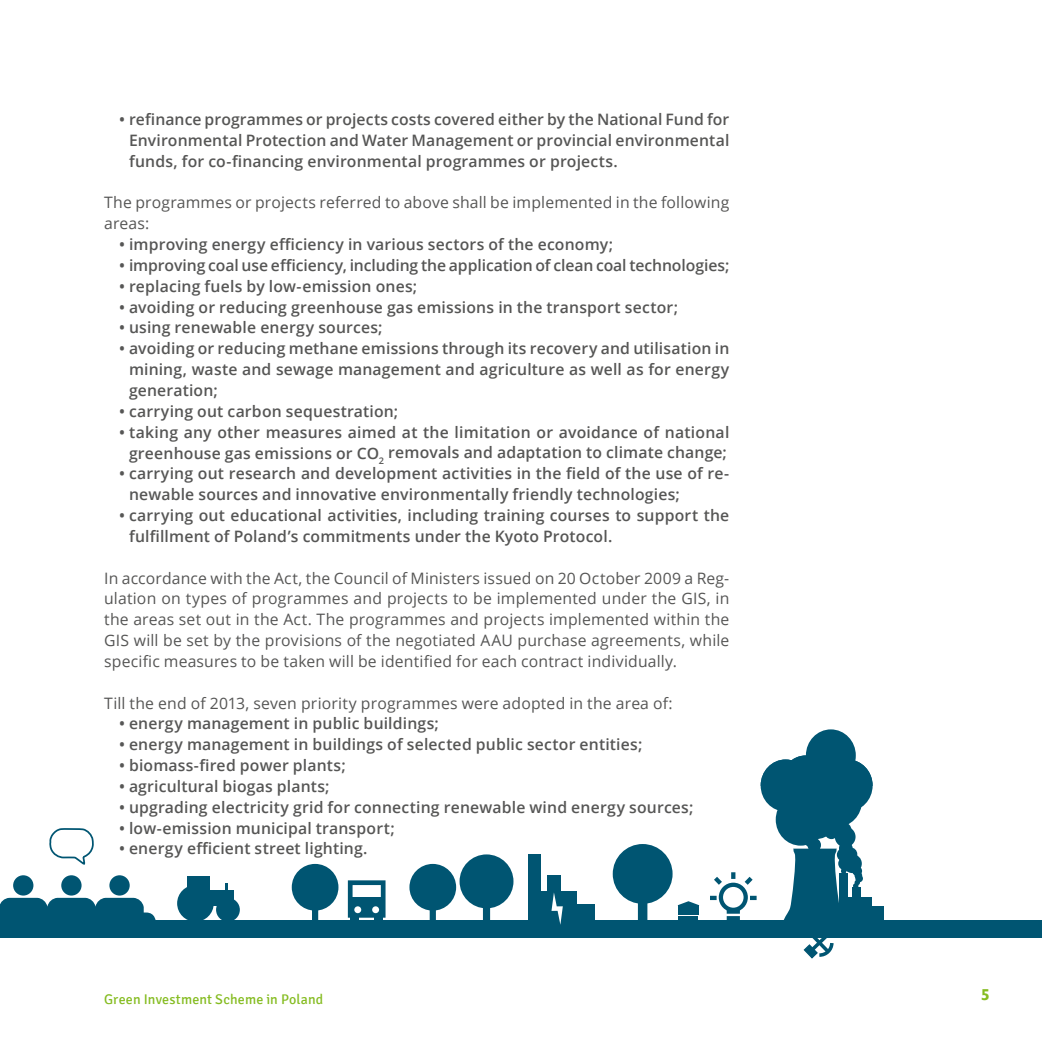
<style>
.page{position:relative;width:1042px;height:1042px;background:#fff}
.page>*{position:absolute;margin:0;border:0;box-sizing:border-box;transform-origin:0 0}
.t1{font:600 15.75px/20.8px "Open Sans";letter-spacing:.01em;color:#565655;text-align:justify}
.t2{font:15.75px/20.8px "Open Sans";letter-spacing:.01em;color:#565655}
.t3{font:700 15.75px "Humanst 521 EU";color:#85bc21}
.t4{font:14px "Signika";letter-spacing:.01em;color:#85bc21}
</style>
<div class="page">
<div style="left:348px;top:897px;width:37px;height:19px;background:#005572"></div>
<div style="left:350px;top:915px;width:8px;height:8px;background:#005572"></div>
<div style="left:375px;top:915px;width:8px;height:8px;background:#005572"></div>
<div style="left:348px;top:880px;width:37px;height:37px;border:5px solid #005572"></div>
<div style="left:354px;top:906px;width:7px;height:7px;background:#fff;border-radius:50%"></div>
<div style="left:372px;top:906px;width:7px;height:7px;background:#fff;border-radius:50%"></div>
<hr style="left:678px;top:916px;width:20px;height:4px;background:#005572">
<div style="left:685px;top:905px;width:6px;height:10px;background:#005572"></div>
<div style="left:692px;top:905px;width:6px;height:10px;background:#005572"></div>
<div style="left:678px;top:905px;width:6px;height:10px;background:#005572"></div>
<svg style="left:678px;top:901px;width:21px;height:4px"></svg>
<div style="left:0;top:920px;width:1042px;height:18px;background:#005572"></div>
<div style="left:459px;top:854px;width:54px;height:54px;background:#005572;border-radius:50%"></div>
<div style="left:483px;top:881px;width:7px;height:44px;background:#005572"></div>
<div style="left:409px;top:864px;width:47px;height:46px;background:#005572;border-radius:50%"></div>
<div style="left:430px;top:887px;width:6px;height:38px;background:#005572"></div>
<div style="left:292px;top:864px;width:46px;height:46px;background:#005572;border-radius:50%"></div>
<div style="left:312px;top:887px;width:6px;height:38px;background:#005572"></div>
<div style="left:613px;top:844px;width:59px;height:60px;background:#005572;border-radius:50%"></div>
<div style="left:638px;top:874px;width:9px;height:48px;background:#005572"></div>
<div style="left:547px;top:875px;width:14px;height:36px;background:#005572"></div>
<div style="left:528px;top:854px;width:13px;height:73px;background:#005572"></div>
<div style="left:528px;top:891px;width:49px;height:36px;background:#005572"></div>
<div style="left:555px;top:904px;width:39px;height:23px;background:#005572"></div>
<svg style="left:551px;top:892px;width:12px;height:33px"></svg>
<svg style="left:803px;top:938px;width:31px;height:21px"></svg>
<div style="left:719px;top:882px;width:29px;height:30px;border:4px solid #005572;border-radius:50%"></div>
<hr style="left:727px;top:909px;width:13px;height:4px;background:#005572">
<svg style="left:727px;top:916px;width:13px;height:4px"></svg>
<svg style="left:750px;top:896px;width:6px;height:4px"></svg>
<svg style="left:710px;top:896px;width:6px;height:4px"></svg>
<svg style="left:714px;top:872px;width:39px;height:17px"></svg>
<div style="left:852px;top:887px;width:9px;height:24px;background:#005572"></div>
<div style="left:839px;top:897px;width:33px;height:25px;background:#005572"></div>
<div style="left:810px;top:906px;width:73px;height:16px;background:#005572"></div>
<div style="left:852px;top:866px;width:10px;height:10px;background:#005572;border-radius:50%"></div>
<div style="left:812px;top:775px;width:50px;height:52px;background:#005572;border-radius:50%"></div>
<div style="left:781px;top:755px;width:50px;height:52px;background:#005572;border-radius:50%"></div>
<div style="left:831px;top:825px;width:14px;height:14px;background:#005572;border-radius:50%"></div>
<div style="left:807px;top:838px;width:14px;height:14px;background:#005572;border-radius:50%"></div>
<div style="left:776px;top:793px;width:49px;height:52px;background:#005572;border-radius:50%"></div>
<div style="left:760px;top:759px;width:50px;height:52px;background:#005572;border-radius:50%"></div>
<div style="left:823px;top:759px;width:49px;height:52px;background:#005572;border-radius:50%"></div>
<svg style="left:783px;top:848px;width:64px;height:72px"></svg>
<svg style="left:853px;top:880px;width:7px;height:7px"></svg>
<div style="left:855px;top:874px;width:8px;height:8px;background:#005572;border-radius:50%"></div>
<div style="left:854px;top:872px;width:8px;height:7px;background:#005572;border-radius:50%"></div>
<div style="left:843px;top:854px;width:19px;height:19px;background:#005572;border-radius:50%"></div>
<div style="left:838px;top:857px;width:14px;height:13px;background:#005572;border-radius:50%"></div>
<div style="left:837px;top:848px;width:13px;height:13px;background:#005572;border-radius:50%"></div>
<div style="left:843px;top:847px;width:14px;height:14px;background:#005572;border-radius:50%"></div>
<div style="left:839px;top:841px;width:13px;height:14px;background:#005572;border-radius:50%"></div>
<div style="left:835px;top:826px;width:20px;height:21px;background:#005572;border-radius:50%"></div>
<div style="left:838px;top:823px;width:13px;height:13px;background:#005572;border-radius:50%"></div>
<div style="left:824px;top:825px;width:14px;height:14px;background:#005572;border-radius:50%"></div>
<svg style="left:760px;top:729px;width:112px;height:57px"></svg>
<div style="left:208px;top:890px;width:25px;height:15px;background:#005572"></div>
<div style="left:188px;top:876px;width:22px;height:29px;background:#005572"></div>
<div style="left:177px;top:885px;width:37px;height:36px;background:#005572;border-radius:50%"></div>
<div style="left:216px;top:898px;width:24px;height:23px;background:#005572;border-radius:50%"></div>
<svg style="left:225px;top:883px;width:3px;height:7px"></svg>
<svg style="left:0;top:828px;width:156px;height:92px"></svg>
<p class="t1" style="left:129px;top:109px;width:602px;text-indent:-10px">• refinance programmes or projects costs covered either by the National Fund for Environmental Protection and Water Management or provincial environmental funds, for co-financing environmental programmes or projects.</p>
<p class="t2" style="left:104px;top:192px;width:627px">The programmes or projects referred to above shall be implemented in the following areas:</p>
<p class="t1" style="left:119px;top:234px;width:495px">• improving energy efficiency in various sectors of the economy;</p>
<p class="t1" style="left:119px;top:254px;width:612px">• improving coal use efficiency, including the application of clean coal technologies;</p>
<p class="t1" style="left:119px;top:275px;width:300px">• replacing fuels by low-emission ones;</p>
<p class="t1" style="left:119px;top:296px;width:560px">• avoiding or reducing greenhouse gas emissions in the transport sector;</p>
<p class="t1" style="left:119px;top:317px;width:265px">• using renewable energy sources;</p>
<p class="t1" style="left:129px;top:338px;width:602px;text-indent:-10px">• avoiding or reducing methane emissions through its recovery and utilisation in mining, waste and sewage management and agriculture as well as for energy generation;</p>
<p class="t1" style="left:119px;top:400px;width:281px">• carrying out carbon sequestration;</p>
<p class="t1" style="left:119px;top:421px;width:612px;text-align:center">• taking any other measures aimed at the limitation or avoidance of national greenhouse gas emissions or CO<sub>2</sub> removals and adaptation to climate change;</p>
<p class="t1" style="left:129px;top:463px;width:602px;text-indent:-10px">• carrying out research and development activities in the field of the use of re&shy;newable sources and innovative environmentally friendly technologies;</p>
<p class="t1" style="left:129px;top:504px;width:602px;text-indent:-10px">• carrying out educational activities, including training courses to support the fulfillment of Poland’s commitments under the Kyoto Protocol.</p>
<p class="t2" style="left:104px;top:567px;width:627px;text-align:justify">In accordance with the Act, the Council of Ministers issued on 20 October 2009 a Reg&shy;ulation on types of programmes and projects to be implemented under the GIS, in the areas set out in the Act. The programmes and projects implemented within the GIS will be set by the provisions of the negotiated AAU purchase agreements, while specific measures to be taken will be identified for each contract individually.</p>
<p class="t2" style="left:104px;top:692px;width:570px">Till the end of 2013, seven priority programmes were adopted in the area of:</p>
<p class="t1" style="left:119px;top:713px;width:321px">• energy management in public buildings;</p>
<p class="t1" style="left:119px;top:734px;width:525px">• energy management in buildings of selected public sector entities;</p>
<p class="t1" style="left:119px;top:754px;width:228px">• biomass-fired power plants;</p>
<p class="t1" style="left:119px;top:775px;width:212px">• agricultural biogas plants;</p>
<p class="t1" style="left:119px;top:796px;width:576px">• upgrading electricity grid for connecting renewable wind energy sources;</p>
<p class="t1" style="left:119px;top:817px;width:277px">• low-emission municipal transport;</p>
<p class="t1" style="left:119px;top:838px;width:250px">• energy efficient street lighting.</p>
<p class="t4" style="left:104px;top:991px;width:221px">Green Investment Scheme in Poland</p>
<p class="t3" style="left:981px;top:985px;width:10px">5</p>
</div>
